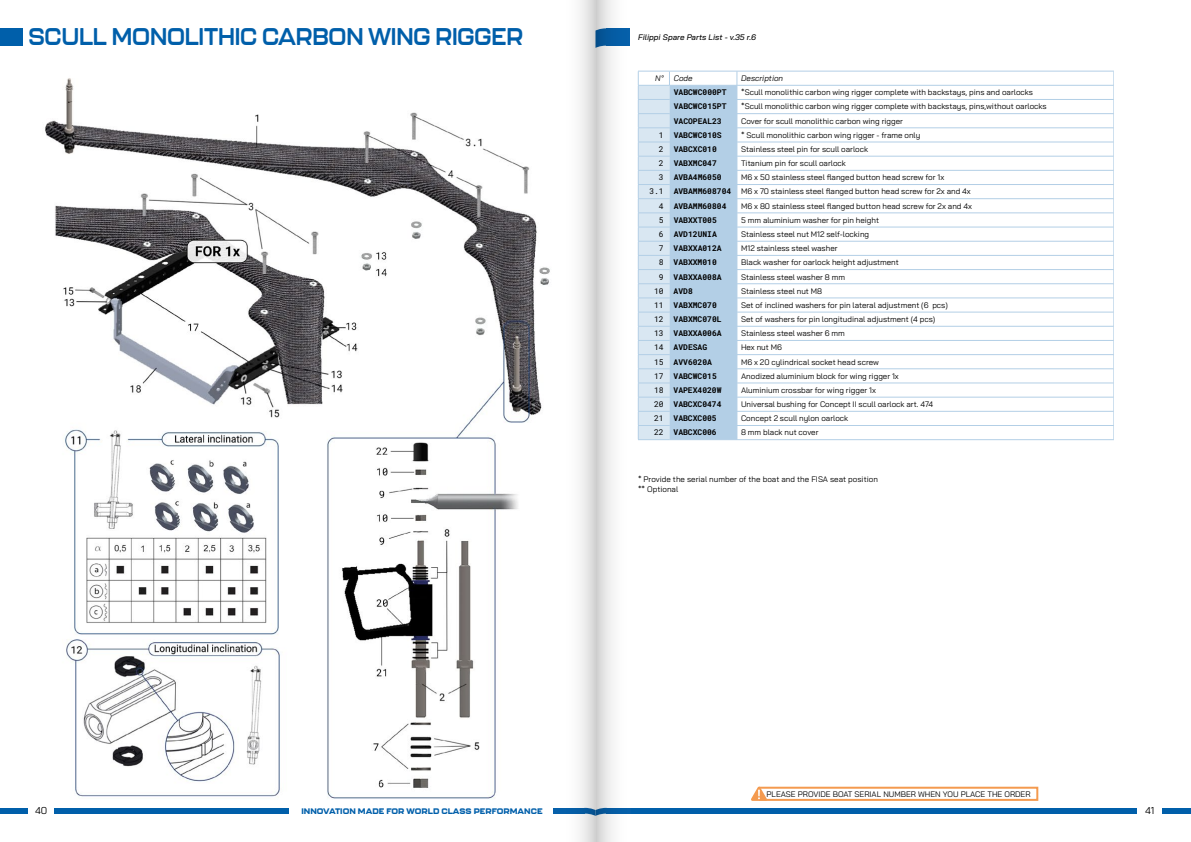
<style>
.page{position:relative;width:1191px;height:842px;background:#fff}
.page>*{position:absolute;margin:0;border:0;box-sizing:border-box;transform-origin:0 0}
.t1{font:700 24px "Kallisto";letter-spacing:-.01em;color:#005faa;scale:.9 1}
.t2{font:10px "Bai Jamjuree";color:#000}
.t3{font:8px/14.2px "Bai Jamjuree";color:#000}
.t4{font:700 8px "Roboto Mono";color:#000}
.t5{font:800 8px "Kallisto";color:#005faa}
.t6{font:italic 500 8px "Bai Jamjuree";color:#000}
.t7{font:italic 8px "Bai Jamjuree";color:#000}
.s1{font-weight:400}
.s2{font-family:"Roboto Mono"}
.s3{font-family:"Roboto Mono";font-weight:700}
</style>
<div class="page">
<hr style="left:737px;top:99px;width:376px;height:1px;background:#b3cfe6">
<hr style="left:737px;top:113px;width:376px;height:1px;background:#b3cfe6">
<hr style="left:737px;top:142px;width:376px;height:1px;background:#b3cfe6">
<hr style="left:737px;top:156px;width:376px;height:1px;background:#b3cfe6">
<hr style="left:737px;top:170px;width:376px;height:1px;background:#b3cfe6">
<hr style="left:737px;top:184px;width:376px;height:1px;background:#b3cfe6">
<hr style="left:737px;top:198px;width:376px;height:1px;background:#b3cfe6">
<hr style="left:737px;top:213px;width:376px;height:1px;background:#b3cfe6">
<hr style="left:737px;top:227px;width:376px;height:1px;background:#b3cfe6">
<hr style="left:737px;top:241px;width:376px;height:1px;background:#b3cfe6">
<hr style="left:737px;top:255px;width:376px;height:1px;background:#b3cfe6">
<hr style="left:737px;top:269px;width:376px;height:1px;background:#b3cfe6">
<hr style="left:737px;top:283px;width:376px;height:1px;background:#b3cfe6">
<hr style="left:737px;top:298px;width:376px;height:1px;background:#b3cfe6">
<hr style="left:737px;top:312px;width:376px;height:1px;background:#b3cfe6">
<hr style="left:737px;top:326px;width:376px;height:1px;background:#b3cfe6">
<hr style="left:737px;top:340px;width:376px;height:1px;background:#b3cfe6">
<hr style="left:737px;top:354px;width:376px;height:1px;background:#b3cfe6">
<hr style="left:737px;top:369px;width:376px;height:1px;background:#b3cfe6">
<hr style="left:737px;top:383px;width:376px;height:1px;background:#b3cfe6">
<hr style="left:737px;top:397px;width:376px;height:1px;background:#b3cfe6">
<hr style="left:737px;top:411px;width:376px;height:1px;background:#b3cfe6">
<hr style="left:737px;top:425px;width:376px;height:1px;background:#b3cfe6">
<hr style="left:737px;top:439px;width:376px;height:1px;background:#b3cfe6">
<hr style="left:737px;top:128px;width:376px;height:1px;background:#b3cfe6">
<hr style="left:737px;top:71px;width:376px;height:1px;background:#b3cfe6">
<hr style="left:737px;top:85px;width:376px;height:1px;background:#b3cfe6">
<svg style="left:638px;top:71px;width:99px;height:369px"></svg>
<svg style="left:1113px;top:71px;width:1px;height:368px"></svg>
<hr style="left:1113px;top:439px;width:49px;height:1px;background:#b3cfe6">
<img style="left:45px;top:78px;width:505px;height:736px">
<div style="left:0;top:28px;width:23px;height:18px;background:#005faa"></div>
<div style="left:0;top:808px;width:28px;height:6px;background:#005faa"></div>
<div style="left:54px;top:808px;width:234px;height:6px;background:#005faa"></div>
<div style="left:1162px;top:808px;width:29px;height:6px;background:#005faa"></div>
<div style="left:631px;top:808px;width:506px;height:6px;background:#005faa"></div>
<div style="left:759px;top:787px;width:279px;height:14px;border:2px solid #f49a4f"></div>
<svg style="left:751px;top:787px;width:16px;height:14px"></svg>
<svg style="left:553px;top:0;width:85px;height:842px"></svg>
<div style="left:1114px;top:50px;width:77px;height:744px;background:#fff"></div>
<h1 class="t1" style="left:28px;top:22px;width:551px">SCULL MONOLITHIC CARBON WING RIGGER</h1>
<p class="t6" style="left:638px;top:32px;width:120px">Filippi Spare Parts List - v.35 r.6</p>
<p class="t7" style="left:655px;top:71px;width:39px">N° Code</p>
<p class="t7" style="left:741px;top:71px;width:44px">Description</p>
<p class="t4" style="left:673px;top:87px;width:54px">VABCWC000PT</p>
<p class="t3" style="left:741px;top:85px;width:293px">*Scull monolithic carbon wing rigger complete with backstays, pins and oarlocks</p>
<p class="t4" style="left:673px;top:101px;width:54px">VABCWC015PT</p>
<p class="t3" style="left:741px;top:99px;width:307px">*Scull monolithic carbon wing rigger complete with backstays, pins,without oarlocks</p>
<p class="t4" style="left:673px;top:115px;width:49px">VACOPEAL23</p>
<p class="t3" style="left:741px;top:114px;width:163px">Cover for scull monolithic carbon wing rigger</p>
<p class="t4" style="left:659px;top:129px;width:64px"><span class="s1">1</span> VABCWC010S</p>
<p class="t3" style="left:741px;top:128px;width:181px">* Scull monolithic carbon wing rigger - frame only</p>
<p class="t4" style="left:659px;top:144px;width:59px"><span class="s1">2</span> VABCXC010</p>
<p class="t3" style="left:741px;top:142px;width:128px">Stainless steel pin for scull oarlock</p>
<p class="t4" style="left:659px;top:158px;width:59px"><span class="s1">2</span> VABXMC047</p>
<p class="t3" style="left:741px;top:156px;width:106px">Titanium pin for scull oarlock</p>
<p class="t4" style="left:659px;top:172px;width:64px"><span class="s1">3</span> AVBA4M6050</p>
<p class="t3" style="left:649px;top:170px;width:323px;text-indent:92px">M6 x 50 stainless steel flanged button head screw for 1x<br><span class="s2">3.1</span> <span class="s3">AVBAMM608704</span> M6 x 70 stainless steel flanged button head screw for 2x and 4x</p>
<p class="t4" style="left:659px;top:200px;width:69px"><span class="s1">4</span> AVBAMM60804</p>
<p class="t3" style="left:741px;top:199px;width:232px">M6 x 80 stainless steel flanged button head screw for 2x and 4x</p>
<p class="t4" style="left:659px;top:214px;width:59px"><span class="s1">5</span> VABXXT005</p>
<p class="t3" style="left:741px;top:213px;width:140px">5 mm aluminium washer for pin height</p>
<p class="t4" style="left:659px;top:229px;width:59px"><span class="s1">6</span> AVD12UNIA</p>
<p class="t3" style="left:741px;top:227px;width:130px">Stainless steel nut M12 self-locking</p>
<p class="t4" style="left:659px;top:243px;width:64px"><span class="s1">7</span> VABXXA012A</p>
<p class="t3" style="left:741px;top:241px;width:98px">M12 stainless steel washer</p>
<p class="t4" style="left:659px;top:257px;width:59px"><span class="s1">8</span> VABXXM010</p>
<p class="t3" style="left:741px;top:255px;width:159px">Black washer for oarlock height adjustment</p>
<p class="t4" style="left:659px;top:271px;width:64px"><span class="s1">9</span> VABXXA008A</p>
<p class="t3" style="left:741px;top:269px;width:105px">Stainless steel washer 8 mm</p>
<p class="t4" style="left:654px;top:285px;width:40px"><span class="s1">10</span> AVD8</p>
<p class="t3" style="left:741px;top:284px;width:83px">Stainless steel nut M8</p>
<p class="t4" style="left:654px;top:299px;width:64px"><span class="s1">11</span> VABXMC070</p>
<p class="t3" style="left:741px;top:298px;width:208px">Set of inclined washers for pin lateral adjustment (6 pcs)</p>
<p class="t4" style="left:654px;top:314px;width:69px"><span class="s1">12</span> VABXMC070L</p>
<p class="t3" style="left:741px;top:312px;width:196px">Set of washers for pin longitudinal adjustment (4 pcs)</p>
<p class="t4" style="left:654px;top:328px;width:69px"><span class="s1">13</span> VABXXA006A</p>
<p class="t3" style="left:741px;top:326px;width:105px">Stainless steel washer 6 mm</p>
<p class="t4" style="left:654px;top:342px;width:55px"><span class="s1">14</span> AVDESAG</p>
<p class="t3" style="left:741px;top:340px;width:42px">Hex nut M6</p>
<p class="t4" style="left:654px;top:356px;width:59px"><span class="s1">15</span> AVV6020A</p>
<p class="t3" style="left:741px;top:355px;width:139px">M6 x 20 cylindrical socket head screw</p>
<p class="t4" style="left:654px;top:370px;width:64px"><span class="s1">17</span> VABCWC015</p>
<p class="t3" style="left:741px;top:369px;width:159px">Anodized aluminium block for wing rigger 1x</p>
<p class="t4" style="left:654px;top:385px;width:69px"><span class="s1">18</span> VAPEX4020W</p>
<p class="t3" style="left:741px;top:383px;width:136px">Aluminium crossbar for wing rigger 1x</p>
<p class="t4" style="left:654px;top:399px;width:69px"><span class="s1">20</span> VABCXC0474</p>
<p class="t3" style="left:741px;top:397px;width:194px">Universal bushing for Concept II scull oarlock art. 474</p>
<p class="t4" style="left:654px;top:413px;width:64px"><span class="s1">21</span> VABCXC005</p>
<p class="t3" style="left:741px;top:411px;width:109px">Concept 2 scull nylon oarlock</p>
<p class="t4" style="left:654px;top:427px;width:64px"><span class="s1">22</span> VABCXC006</p>
<p class="t3" style="left:741px;top:425px;width:79px">8 mm black nut cover</p>
<p class="t3" style="left:638px;top:474px;width:241px;line-height:9.6px">* Provide the serial number of the boat and the FISA seat position ** Optional</p>
<p class="t2" style="left:35px;top:802px;width:14px">40</p>
<p class="t5" style="left:301px;top:806px;width:243px">INNOVATION MADE FOR WORLD CLASS PERFORMANCE</p>
<p class="t3" style="left:766px;top:787px;width:265px">PLEASE PROVIDE BOAT SERIAL NUMBER WHEN YOU PLACE THE ORDER</p>
<p class="t2" style="left:1145px;top:802px;width:11px">41</p>
</div>
